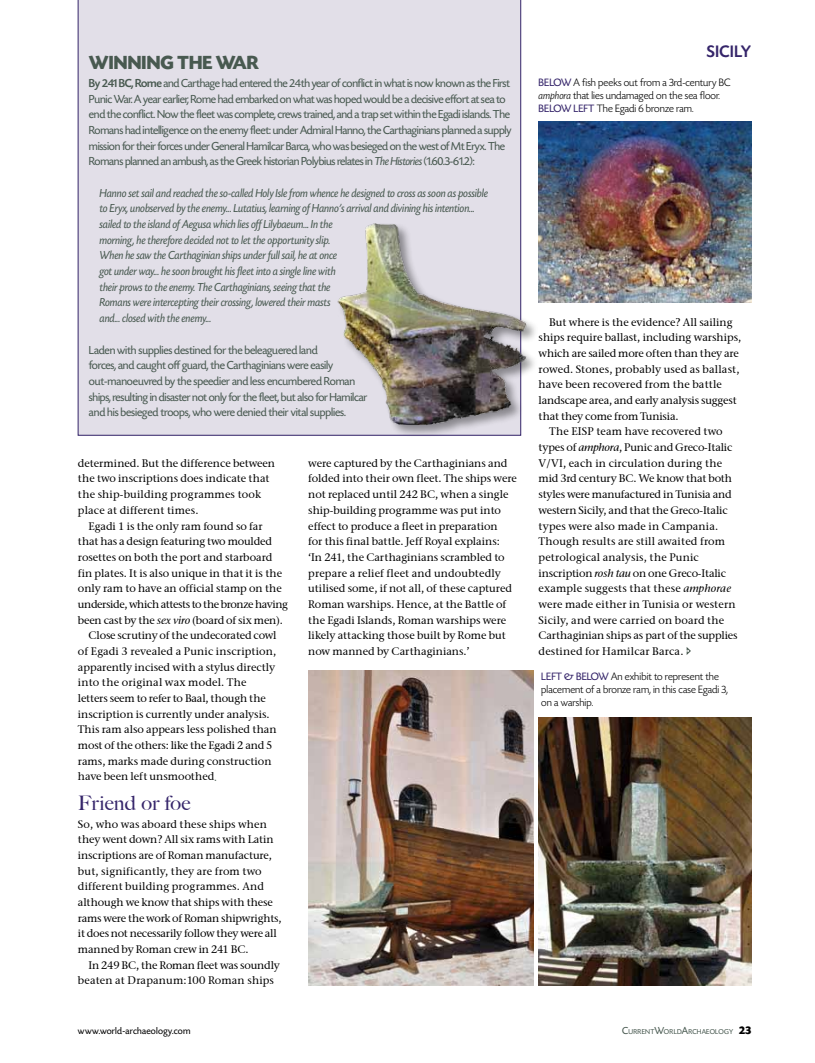
<style>
.page{position:relative;width:815px;height:1063px;background:#fff}
.page>*{position:absolute;margin:0;border:0;box-sizing:border-box;transform-origin:0 0}
.t1{font:700 20px "Today SHOP";letter-spacing:.01em;color:#485950}
.t2{font:500 20px "Big Caslon";letter-spacing:.005em;color:#35256a;scale:1.04 1}
.t3{font:500 17.5px "Today SHOP";letter-spacing:.035em;color:#35256a}
.t4{font:12.25px/15.6px "Today SHOP";letter-spacing:-.02em;color:#485950}
.t5{font:italic 12.25px/15.6px "Today SHOP";color:#485950}
.t6{font:300 11.25px/13.1px "Today SHOP";letter-spacing:.01em;color:#000}
.t7{font:11px/15.6px "Stone Serif ITCTT Medium";color:#000}
.t8{font:11px "Stone Serif ITCTT Medium";letter-spacing:-.035em;color:#000}
.t9{font:10px "Today SHOP";letter-spacing:.02em;color:#000}
.t10{font:7.38px "Today SHOP";letter-spacing:.03em;color:#485950}
.s1{font-weight:500}
.s2{font-style:italic}
.s3{color:#485950}
.s4{font-weight:400;color:#35256a}
.s5{font-size:10.62px}
.s6{font-weight:700;font-size:11.75px;color:#000}
</style>
<div class="page">
<svg style="left:687px;top:647px;width:4px;height:8px"></svg>
<div style="left:78px;top:0;width:443px;height:435px;background:#e2dfe8"></div>
<div style="left:337px;top:223px;width:202px;height:215px;background:#000;opacity:.4"></div>
<img style="left:331px;top:216px;width:204px;height:216px">
<img style="left:539px;top:122px;width:212px;height:181px">
<img style="left:308px;top:671px;width:225px;height:314px">
<img style="left:539px;top:718px;width:212px;height:267px">
<h1 class="t1" style="left:89px;top:52px;width:172px">WINNING THE WAR</h1>
<p class="t4" style="left:89px;top:76px;width:424px"><span class="s1">By 241 BC, Rome</span> and Carthage had entered the 24th year of conflict in what is now known as the First Punic War. A year earlier, Rome had embarked on what was hoped would be a decisive effort at sea to end the conflict. Now the fleet was complete, crews trained, and a trap set within the Egadi islands. The Romans had intelligence on the enemy fleet: under Admiral Hanno, the Carthaginians planned a supply mission for their forces under General Hamilcar Barca, who was besieged on the west of Mt Eryx. The Romans planned an ambush, as the Greek historian Polybius relates in <span class="s2">The Histories</span> (1.60.3-61.2):</p>
<p class="t5" style="left:100px;top:185px;width:390px">Hanno set sail and reached the so-called Holy Isle from whence he designed to cross as soon as possible to Eryx, unobserved by the enemy... Lutatius, learning of Hanno's arrival and divining his intention... sailed to the island of Aegusa which lies off Lilybaeum... In the<br>morning, he therefore decided not to let the opportunity slip.<br>When he saw the Carthaginian ships under full sail, he at once<br>got under way... he soon brought his fleet into a single line with<br>their prows to the enemy. The Carthaginians, seeing that the<br>Romans were intercepting their crossing, lowered their masts<br>and... closed with the enemy...</p>
<p class="t4" style="left:89px;top:342px;width:280px">Laden with supplies destined for the beleaguered land<br>forces, and caught off guard, the Carthaginians were easily out-manoeuvred by the speedier and less encumbered Roman ships, resulting in disaster not only for the fleet, but also for Hamilcar and his besieged troops, who were denied their vital supplies.</p>
<p class="t7" style="left:78px;top:455px;width:199px">determined. But the difference between the two inscriptions does indicate that the ship-building programmes took place at different times.</p>
<p class="t7" style="left:89px;top:518px;width:176px">Egadi 1 is the only ram found so far</p>
<p class="t7" style="left:78px;top:534px;width:196px">that has a design featuring two moulded</p>
<p class="t7" style="left:78px;top:549px;width:196px">rosettes on both the port and starboard</p>
<p class="t7" style="left:78px;top:565px;width:206px">fin plates. It is also unique in that it is the</p>
<p class="t7" style="left:78px;top:581px;width:205px">only ram to have an official stamp on the</p>
<p class="t8" style="left:78px;top:597px;width:212px">underside, which attests to the bronze having</p>
<p class="t7" style="left:78px;top:612px;width:207px">been cast by the <span class="s2">sex viro</span> (board of six men).</p>
<p class="t7" style="left:89px;top:628px;width:189px">Close scrutiny of the undecorated cowl</p>
<p class="t7" style="left:78px;top:643px;width:200px">of Egadi 3 revealed a Punic inscription,</p>
<p class="t7" style="left:78px;top:659px;width:199px">apparently incised with a stylus directly</p>
<p class="t7" style="left:78px;top:675px;width:170px">into the original wax model. The</p>
<p class="t7" style="left:78px;top:690px;width:189px">letters seem to refer to Baal, though the</p>
<p class="t7" style="left:78px;top:706px;width:193px">inscription is currently under analysis.</p>
<p class="t7" style="left:78px;top:722px;width:200px">This ram also appears less polished than</p>
<p class="t7" style="left:78px;top:737px;width:196px">most of the others: like the Egadi 2 and 5</p>
<p class="t7" style="left:78px;top:753px;width:195px">rams, marks made during construction</p>
<p class="t7" style="left:78px;top:769px;width:141px">have been left unsmoothed<span class="s3">.</span></p>
<h1 class="t2" style="left:78px;top:791px;width:110px">Friend or foe</h1>
<p class="t7" style="left:78px;top:816px;width:205px">So, who was aboard these ships when they went down? All six rams with Latin inscriptions are of Roman manufacture, but, significantly, they are from two different building programmes. And although we know that ships with these rams were the work of Roman shipwrights, it does not necessarily follow they were all manned by Roman crew in 241 BC.</p>
<p class="t7" style="left:78px;top:957px;width:203px;text-indent:11px">In 249 BC, the Roman fleet was soundly beaten at Drapanum:100 Roman ships</p>
<p class="t7" style="left:308px;top:455px;width:210px">were captured by the Carthaginians and folded into their own fleet. The ships were not replaced until 242 BC, when a single ship-building programme was put into effect to produce a fleet in preparation<br>for this final battle. Jeff Royal explains:<br>‘In 241, the Carthaginians scrambled to prepare a relief fleet and undoubtedly utilised some, if not all, of these captured Roman warships. Hence, at the Battle of the Egadi Islands, Roman warships were likely attacking those built by Rome but now manned by Carthaginians.’</p>
<h2 class="t3" style="left:707px;top:42px;width:46px">sicily</h2>
<p class="t6" style="left:539px;top:76px;width:193px"><span class="s4">below</span> A fish peeks out from a 3rd-century BC <span class="s2">amphora</span> that lies undamaged on the sea floor. <span class="s4">below LEFT</span> The Egadi 6 bronze ram.</p>
<p class="t7" style="left:549px;top:314px;width:185px">But where is the evidence? All sailing</p>
<p class="t7" style="left:539px;top:330px;width:204px">ships require ballast, including warships,</p>
<p class="t7" style="left:539px;top:345px;width:202px">which are sailed more often than they are</p>
<p class="t7" style="left:539px;top:361px;width:202px">rowed. Stones, probably used as ballast,</p>
<p class="t7" style="left:539px;top:377px;width:185px">have been recovered from the battle</p>
<p class="t7" style="left:539px;top:392px;width:200px">landscape area, and early analysis suggest</p>
<p class="t7" style="left:539px;top:408px;width:141px">that they come from Tunisia.</p>
<p class="t7" style="left:549px;top:424px;width:175px">The EISP team have recovered two</p>
<p class="t7" style="left:539px;top:439px;width:195px">types of <span class="s2">amphora</span>, Punic and Greco-Italic</p>
<p class="t7" style="left:539px;top:455px;width:185px">V/VI, each in circulation during the</p>
<p class="t7" style="left:539px;top:471px;width:195px">mid 3rd century BC. We know that both</p>
<p class="t7" style="left:539px;top:486px;width:195px">styles were manufactured in Tunisia and</p>
<p class="t7" style="left:539px;top:502px;width:191px">western Sicily, and that the Greco-Italic</p>
<p class="t7" style="left:539px;top:518px;width:181px">types were also made in Campania.</p>
<p class="t7" style="left:539px;top:533px;width:188px">Though results are still awaited from</p>
<p class="t7" style="left:539px;top:549px;width:162px">petrological analysis, the Punic</p>
<p class="t7" style="left:539px;top:565px;width:189px">inscription <span class="s2">rosh tau</span> on one Greco-Italic</p>
<p class="t7" style="left:539px;top:581px;width:194px">example suggests that these <span class="s2">amphorae</span></p>
<p class="t7" style="left:539px;top:596px;width:199px">were made either in Tunisia or western</p>
<p class="t7" style="left:539px;top:612px;width:187px">Sicily, and were carried on board the</p>
<p class="t7" style="left:539px;top:628px;width:200px">Carthaginian ships as part of the supplies</p>
<p class="t7" style="left:539px;top:643px;width:146px">destined for Hamilcar Barca.</p>
<p class="t6" style="left:541px;top:670px;width:188px"><span class="s4">left &amp; below</span> An exhibit to represent the placement of a bronze ram, in this case Egadi 3, on a warship.</p>
<p class="t9" style="left:78px;top:1026px;width:114px">www.world-archaeology.com</p>
<p class="t10" style="left:622px;top:1028px;width:130px"><span class="s5">C</span>URRENT<span class="s5">W</span>ORLD<span class="s5">A</span>RCHAEOLOGY <span class="s6">23</span></p>
</div>
